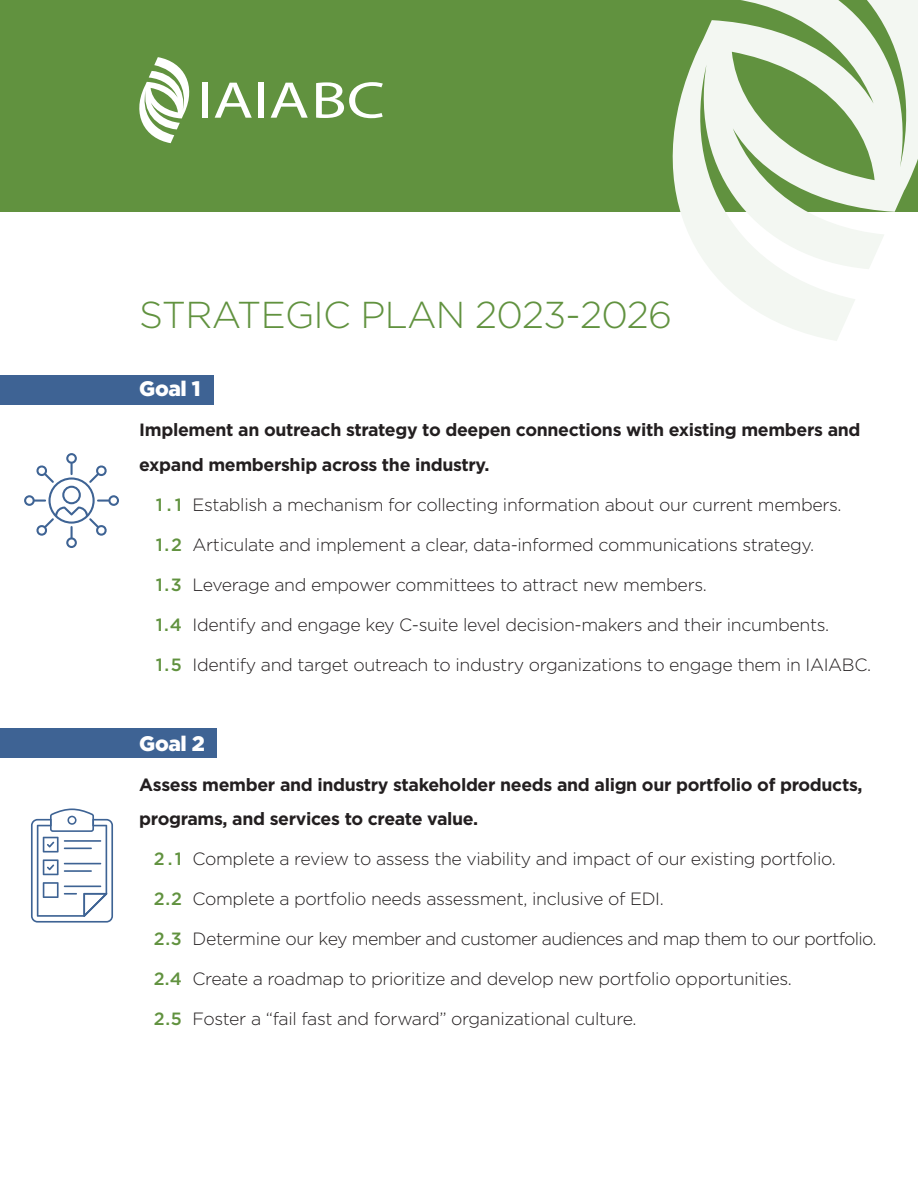
<style>
.page{position:relative;width:918px;height:1188px;background:#fff}
.page>*{position:absolute;margin:0;border:0;box-sizing:border-box;transform-origin:0 0}
.t1{font:300 37.5px "Gotham";letter-spacing:-.02em;color:#61923f}
.t2{font:900 21px "Gotham";letter-spacing:-.02em;color:#fff}
.t3{font:300 17.7px "Gotham";letter-spacing:-.02em;color:#231f20}
.t4{font:700 17.7px/34.7px "Gotham";letter-spacing:-.02em;color:#231f20}
.t5{font:300 17.7px "Gotham";letter-spacing:-.04em;color:#231f20}
.t6{font:500 17.7px "Gotham";color:#61923f}
</style>
<div class="page">
<div style="left:0;top:375px;width:214px;height:30px;background:#3e6394"></div>
<div style="left:0;top:728px;width:216px;height:30px;background:#3e6394"></div>
<div style="left:0;top:0;width:918px;height:212px;background:#61923f"></div>
<svg style="left:672px;top:0;width:246px;height:341px;fill:#f3f7f2"></svg>
<div style="left:202px;top:83px;width:6px;height:35px;background:#fff"></div>
<svg style="left:215px;top:83px;width:37px;height:35px"></svg>
<div style="left:258px;top:83px;width:6px;height:35px;background:#fff"></div>
<svg style="left:271px;top:83px;width:37px;height:35px"></svg>
<svg style="left:316px;top:82px;width:67px;height:36px"></svg>
<svg style="left:139px;top:57px;width:51px;height:86px"></svg>
<svg style="left:24px;top:453px;width:95px;height:95px"></svg>
<svg style="left:31px;top:809px;width:82px;height:114px"></svg>
<h1 class="t1" style="left:139px;top:292px;width:534px">STRATEGIC PLAN 2023-2026</h1>
<p class="t2" style="left:139px;top:375px;width:63px">Goal 1</p>
<p class="t4" style="left:139px;top:413px;width:723px">Implement an outreach strategy to deepen connections with existing members and expand membership across the industry.</p>
<p class="t3" style="left:193px;top:494px;width:651px">Establish a mechanism for collecting information about our current members.</p>
<p class="t3" style="left:193px;top:533px;width:623px">Articulate and implement a clear, data-informed communications strategy.</p>
<p class="t3" style="left:193px;top:573px;width:516px">Leverage and empower committees to attract new members.</p>
<p class="t3" style="left:193px;top:613px;width:638px">Identify and engage key C-suite level decision-makers and their incumbents.</p>
<p class="t3" style="left:193px;top:653px;width:680px">Identify and target outreach to industry organizations to engage them in IAIABC.</p>
<p class="t6" style="left:156px;top:493px;width:27px">1.1</p>
<p class="t6" style="left:156px;top:533px;width:27px">1.2</p>
<p class="t6" style="left:156px;top:573px;width:27px">1.3</p>
<p class="t6" style="left:156px;top:613px;width:27px">1.4</p>
<p class="t6" style="left:156px;top:653px;width:27px">1.5</p>
<p class="t2" style="left:139px;top:729px;width:67px">Goal 2</p>
<p class="t4" style="left:139px;top:767px;width:725px">Assess member and industry stakeholder needs and align our portfolio of products, programs, and services to create value.</p>
<p class="t3" style="left:193px;top:848px;width:645px">Complete a review to assess the viability and impact of our existing portfolio.</p>
<p class="t3" style="left:193px;top:888px;width:473px">Complete a portfolio needs assessment, inclusive of EDI.</p>
<p class="t5" style="left:193px;top:928px;width:686px">Determine our key member and customer audiences and map them to our portfolio.</p>
<p class="t3" style="left:193px;top:968px;width:601px">Create a roadmap to prioritize and develop new portfolio opportunities.</p>
<p class="t3" style="left:193px;top:1008px;width:446px">Foster a “fail fast and forward” organizational culture.</p>
<p class="t6" style="left:154px;top:847px;width:29px">2.1</p>
<p class="t6" style="left:154px;top:887px;width:29px">2.2</p>
<p class="t6" style="left:154px;top:927px;width:29px">2.3</p>
<p class="t6" style="left:154px;top:967px;width:29px">2.4</p>
<p class="t6" style="left:154px;top:1007px;width:29px">2.5</p>
</div>
